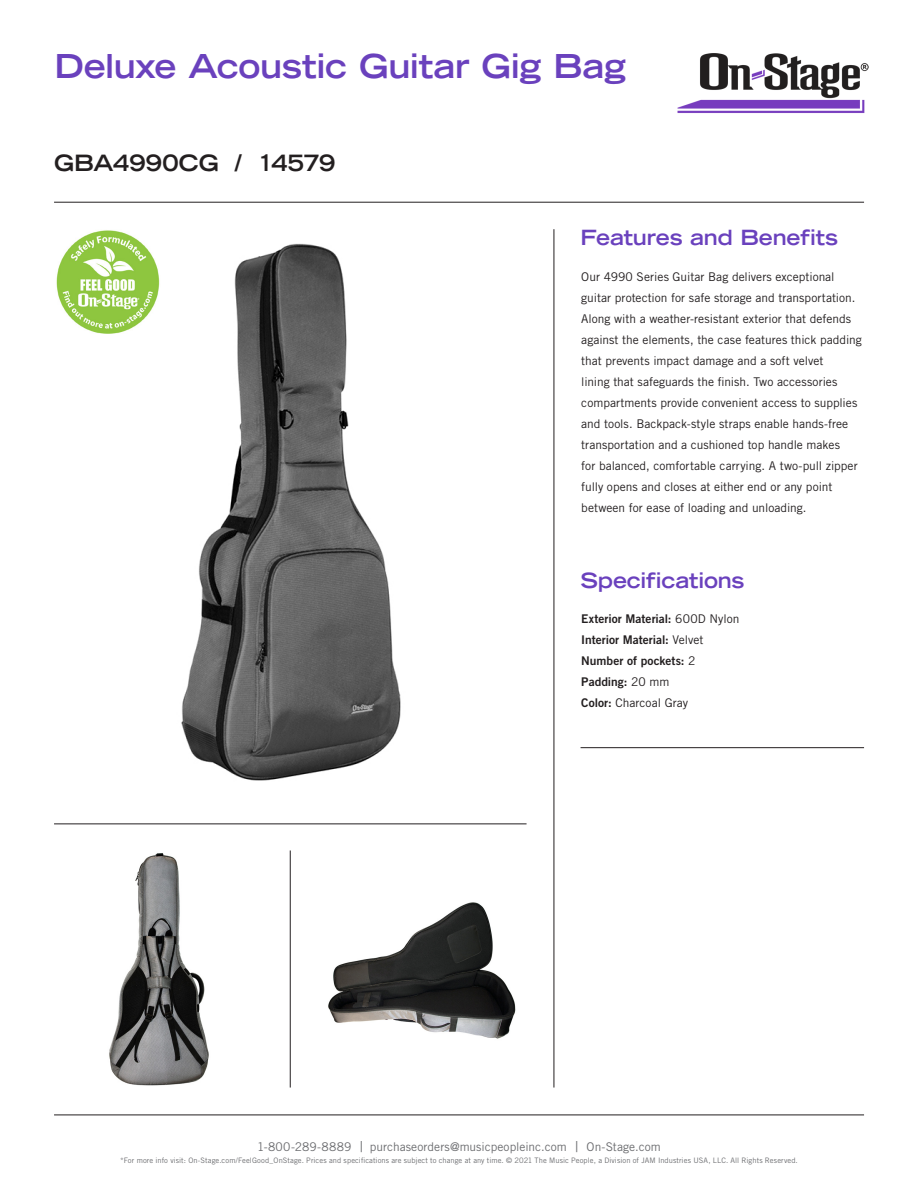
<style>
.page{position:relative;width:918px;height:1188px;background:#fff}
.page>*{position:absolute;margin:0;border:0;box-sizing:border-box;transform-origin:0 0}
.t1{font:700 expanded 33px "Trade Gothic LT Std";letter-spacing:-.01em;color:#6a41bd}
.t2{font:700 expanded 22.5px "Trade Gothic LT Std";letter-spacing:-.005em;color:#231f20}
.t3{font:700 expanded 21px "Trade Gothic LT Std";letter-spacing:-.01em;color:#6a41bd}
.Paragraph_Style_1{font:12px/21px "Trade Gothic LT Std";color:#231f20}
.Paragraph_Style_1-2{font:12px "Trade Gothic LT Std Bd 2";color:#231f20}
.t4{font:12px "Trade Gothic LT Std";letter-spacing:.005em;color:#6c6d70}
.t5{font:7.5px "Trade Gothic LT Std";letter-spacing:.01em;color:#6c6d70}
.s1{font-family:"Trade Gothic LT Std"}
.s2{font-family:"Trade Gothic LT Std Bd 2"}
.s3{font-size:15px}
</style>
<div class="page">
<hr style="left:54px;top:202px;width:810px;height:1px;background:#231f20">
<img style="left:677px;top:53px;width:192px;height:60px">
<hr style="left:54px;top:824px;width:473px;height:1px;background:#231f20">
<hr style="left:290px;top:851px;width:1px;height:237px;background:#231f20">
<hr style="left:554px;top:229px;width:1px;height:859px;background:#231f20">
<hr style="left:581px;top:747px;width:283px;height:1px;background:#231f20">
<hr style="left:54px;top:1115px;width:810px;height:1px;background:#231f20">
<img style="left:56px;top:230px;width:104px;height:104px">
<img style="left:109px;top:853px;width:100px;height:233px">
<img style="left:328px;top:902px;width:188px;height:137px">
<img style="left:181px;top:243px;width:220px;height:538px">
<p class="t1" style="left:55px;top:45px;width:573px">Deluxe Acoustic Guitar Gig Bag</p>
<p class="t2" style="left:54px;top:148px;width:283px">GBA4990CG / 14579</p>
<h3 class="t3" style="left:581px;top:224px;width:259px">Features and Benefits</h3>
<p class="Paragraph_Style_1" style="left:581px;top:266px;width:282px">Our 4990 Series Guitar Bag delivers exceptional guitar protection for safe storage and transportation.<br>Along with a weather-resistant exterior that defends against the elements, the case features thick padding that prevents impact damage and a soft velvet<br>lining that safeguards the finish. Two accessories compartments provide convenient access to supplies and tools. Backpack-style straps enable hands-free transportation and a cushioned top handle makes<br>for balanced, comfortable carrying. A two-pull zipper fully opens and closes at either end or any point between for ease of loading and unloading.</p>
<p class="t3" style="left:580px;top:566px;width:165px">Specifications</p>
<p class="Paragraph_Style_1-2" style="left:581px;top:611px;width:160px">Exterior Material: <span class="s1">600D Nylon</span></p>
<p class="Paragraph_Style_1-2" style="left:581px;top:632px;width:124px">Interior Material: <span class="s1">Velvet</span></p>
<p class="Paragraph_Style_1-2" style="left:581px;top:653px;width:116px">Number of pockets: <span class="s1">2</span></p>
<p class="Paragraph_Style_1-2" style="left:581px;top:674px;width:90px">Padding: <span class="s1">20 mm</span></p>
<p class="Paragraph_Style_1" style="left:581px;top:692px;width:108px"><span class="s2">Color:</span> Charcoal Gray</p>
<p class="t4" style="left:257px;top:1139px;width:405px">1-800-289-8889 <span class="s3">|</span> purchaseorders@musicpeopleinc.com <span class="s3">|</span> On-Stage.com</p>
<p class="t5" style="left:120px;top:1156px;width:679px">*For more info visit: On-Stage.com/FeelGood_OnStage. Prices and specifications are subject to change at any time. © 2021 The Music People, a Division of JAM Industries USA, LLC. All Rights Reserved.</p>
</div>
